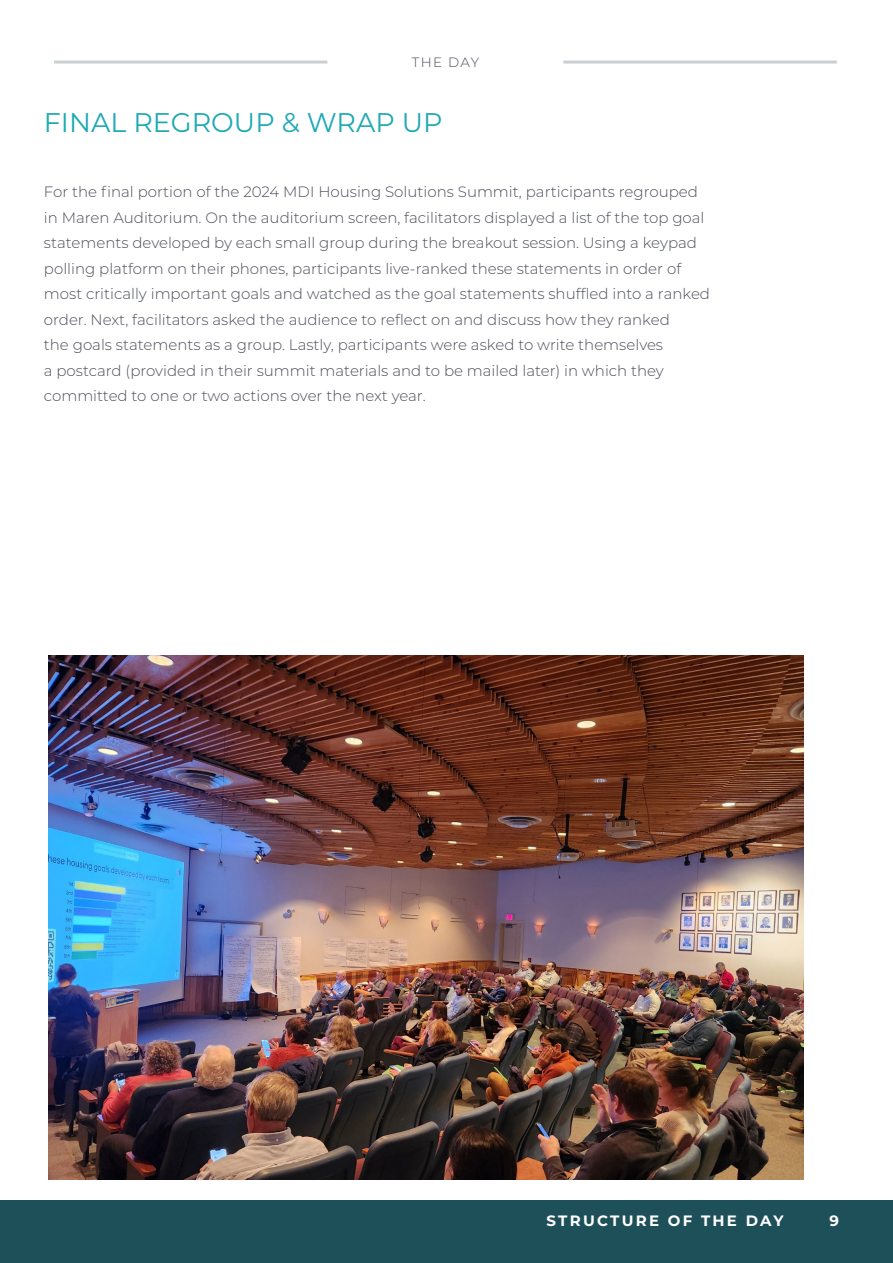
<style>
.page{position:relative;width:893px;height:1263px;background:#fff}
.page>*{position:absolute;margin:0;border:0;box-sizing:border-box;transform-origin:0 0}
.Body_01_-_Align_Left{font:27px "Montserrat";color:#1ea9b3}
.Body_01_-_Align_Left-2{font:300 15px/25.5px "Montserrat";color:#4b4e5a}
.Body_02_-_Align_Right{font:700 15px "Montserrat";letter-spacing:.15em;color:#fff}
.Subheading_01{font:300 13.5px "Montserrat";letter-spacing:.095em;color:#4b4e5a}
</style>
<div class="page">
<div style="left:0;top:1200px;width:893px;height:63px;background:#1e505a"></div>
<hr style="left:54px;top:61px;width:273px;height:3px;background:#cacfd1">
<hr style="left:563px;top:61px;width:274px;height:3px;background:#cacfd1">
<img style="left:48px;top:655px;width:755px;height:524px">
<p class="Subheading_01" style="left:412px;top:53px;width:69px">THE DAY</p>
<p class="Body_01_-_Align_Left" style="left:44px;top:104px;width:400px">FINAL REGROUP &amp; WRAP UP</p>
<p class="Body_01_-_Align_Left-2" style="left:44px;top:179px;width:668px">For the final portion of the 2024 MDI Housing Solutions Summit, participants regrouped in Maren Auditorium. On the auditorium screen, facilitators displayed a list of the top goal statements developed by each small group during the breakout session. Using a keypad polling platform on their phones, participants live-ranked these statements in order of most critically important goals and watched as the goal statements shuffled into a ranked order. Next, facilitators asked the audience to reflect on and discuss how they ranked<br>the goals statements as a group. Lastly, participants were asked to write themselves<br>a postcard (provided in their summit materials and to be mailed later) in which they committed to one or two actions over the next year.</p>
<p class="Body_02_-_Align_Right" style="left:547px;top:1210px;width:238px">STRUCTURE OF THE DAY</p>
<p class="Body_02_-_Align_Right" style="left:829px;top:1210px;width:11px">9</p>
</div>
